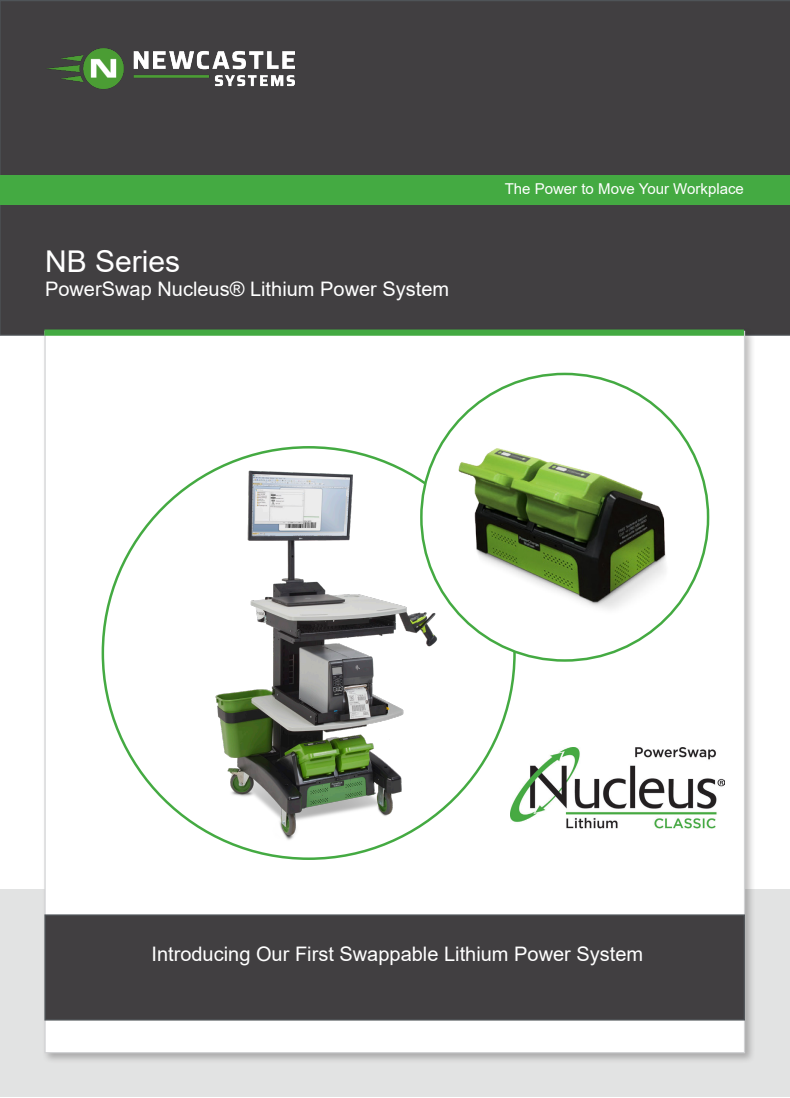
<style>
.page{position:relative;width:790px;height:1098px;background:#fff}
.page>*{position:absolute;margin:0;border:0;box-sizing:border-box;transform-origin:0 0}
.t1{font:30px "Arial";color:#fff}
.t2{font:20px "Arial";color:#fff}
.t3{font:15px "Arial";color:#fff}
</style>
<div class="page">
<div style="left:0;top:0;width:789px;height:336px;background:#413f41"></div>
<div style="left:0;top:175px;width:789px;height:30px;background:#44aa42"></div>
<div style="left:0;top:889px;width:789px;height:207px;background:#e2e3e3"></div>
<div style="left:41px;top:328px;width:714px;height:735px;background:#231f20;opacity:.3"></div>
<div style="left:44px;top:331px;width:700px;height:722px;background:#fff;border:1px solid #d1d2d4"></div>
<div style="left:44px;top:914px;width:700px;height:106px;background:#413f41;border:1px solid #4f5458"></div>
<div style="left:44px;top:329px;width:699px;height:7px;background:#44aa42"></div>
<img style="left:205px;top:461px;width:238px;height:392px">
<div style="left:421px;top:374px;width:286px;height:286px;background:#fff;border-radius:50%"></div>
<img style="left:458px;top:448px;width:211px;height:167px">
<img style="left:16px;top:19px;width:308px;height:98px">
<img style="left:510px;top:747px;width:213px;height:82px">
<p class="t1" style="left:45px;top:241px;width:137px">NB Series</p>
<p class="t2" style="left:45px;top:275px;width:405px">PowerSwap Nucleus® Lithium Power System</p>
<p class="t3" style="left:504px;top:178px;width:240px">The Power to Move Your Workplace</p>
<p class="t2" style="left:151px;top:940px;width:493px">Introducing Our First Swappable Lithium Power System</p>
</div>
